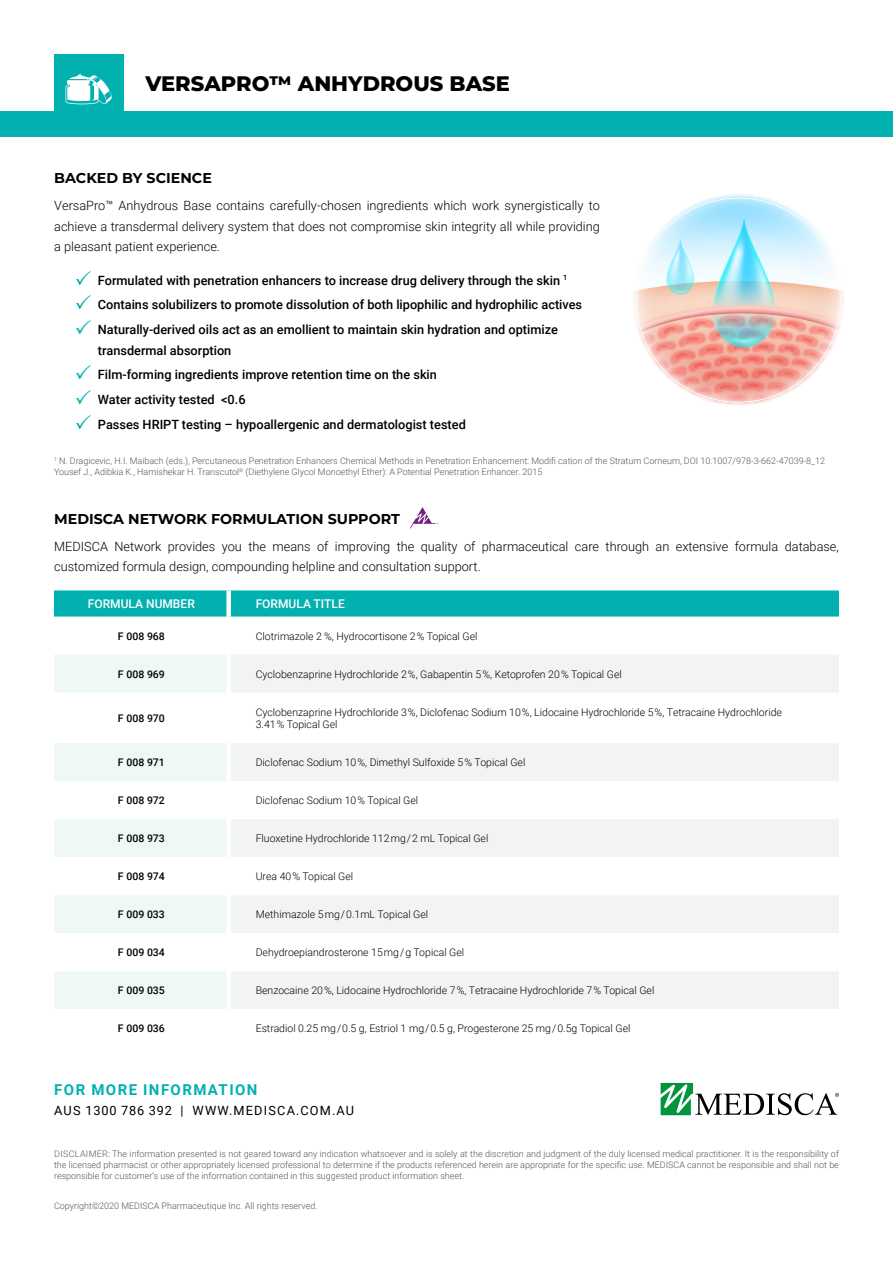
<style>
.page{position:relative;width:893px;height:1263px;background:#fff}
.page>*{position:absolute;margin:0;border:0;box-sizing:border-box;transform-origin:0 0}
.t1{font:800 21px "Montserrat";color:#000}
.t2{font:700 15px "Roboto";letter-spacing:.095em;color:#00b1b0}
.t3{font:700 14.25px "Montserrat";color:#000}
.t4{font:500 12.75px/24.9px "Roboto";color:#000}
.t5{font:300 12.75px/20.2px "Roboto";color:#000}
.t6{font:12.75px "Roboto";letter-spacing:.095em;color:#000}
.t7{font:500 12px "Roboto";color:#fff}
.t8{font:300 10.5px/12.6px "Roboto";color:#000}
.t9{font:500 10.5px "Roboto";color:#000}
.t10{font:300 9px/10.8px "Roboto";color:#52555b}
</style>
<div class="page">
<div style="left:54px;top:54px;width:69px;height:69px;background:#00b1b0"></div>
<div style="left:0;top:111px;width:893px;height:25px;background:#00b1b0"></div>
<svg style="left:66px;top:74px;width:46px;height:30px"></svg>
<svg style="left:661px;top:1083px;width:178px;height:32px"></svg>
<div style="left:54px;top:590px;width:785px;height:26px;background:#00b1b0"></div>
<svg style="left:54px;top:655px;width:172px;height:126px"></svg>
<svg style="left:231px;top:655px;width:608px;height:202px;fill:#f2f4f4"></svg>
<div style="left:54px;top:819px;width:172px;height:38px;background:#eff8f7"></div>
<svg style="left:54px;top:895px;width:785px;height:114px;fill:#f2f4f4"></svg>
<div style="left:226px;top:590px;width:5px;height:26px;background:#fff"></div>
<div style="left:226px;top:895px;width:5px;height:38px;background:#fff"></div>
<div style="left:226px;top:933px;width:5px;height:38px;background:#fff"></div>
<div style="left:226px;top:971px;width:5px;height:38px;background:#fff"></div>
<svg style="left:410px;top:507px;width:28px;height:21px"></svg>
<img style="left:634px;top:194px;width:210px;height:211px">
<h1 class="t1" style="left:145px;top:68px;width:366px">VERSAPRO™ ANHYDROUS BASE</h1>
<h3 class="t3" style="left:54px;top:168px;width:159px">BACKED BY SCIENCE</h3>
<h3 class="t5" style="left:54px;top:195px;width:547px;text-align:justify">VersaPro™ Anhydrous Base contains carefully-chosen ingredients which work synergistically to achieve a transdermal delivery system that does not compromise skin integrity all while providing a pleasant patient experience.</h3>
<p class="t4" style="left:98px;top:267px;width:486px">Formulated with penetration enhancers to increase drug delivery through the skin <sup>1<br></sup>Contains solubilizers to promote dissolution of both lipophilic and hydrophilic actives<br>Naturally-derived oils act as an emollient to maintain skin hydration and optimize</p>
<h3 class="t4" style="left:98px;top:337px;width:369px">transdermal absorption<br>Film-forming ingredients improve retention time on the skin Water activity tested &lt;0.6<br>Passes HRIPT testing – hypoallergenic and dermatologist tested</h3>
<p class="t10" style="left:54px;top:455px;width:773px"><sup>1</sup> N. Dragicevic, H.I. Maibach (eds.), Percutaneous Penetration Enhancers Chemical Methods in Penetration Enhancement: Modifi cation of the Stratum Corneum, DOI 10.1007/978-3-662-47039-8_12<br>Yousef J., Adibkia K., Hamishekar H. Transcutol<sup>®</sup> (Diethylene Glycol Monoethyl Ether): A Potential Penetration Enhancer. 2015</p>
<h3 class="t3" style="left:54px;top:508px;width:347px">MEDISCA NETWORK FORMULATION SUPPORT</h3>
<h3 class="t5" style="left:54px;top:536px;width:786px">MEDISCA Network provides you the means of improving the quality of pharmaceutical care through an extensive formula database, customized formula design, compounding helpline and consultation support.</h3>
<h3 class="t7" style="left:88px;top:596px;width:108px">FORMULA NUMBER</h3>
<h3 class="t7" style="left:256px;top:596px;width:91px">FORMULA TITLE</h3>
<p class="t9" style="left:118px;top:628px;width:48px">F 008 968</p>
<p class="t8" style="left:256px;top:629px;width:223px">Clotrimazole 2 %, Hydrocortisone 2 % Topical Gel</p>
<p class="t9" style="left:118px;top:666px;width:48px">F 008 969</p>
<p class="t8" style="left:256px;top:667px;width:368px">Cyclobenzaprine Hydrochloride 2 %, Gabapentin 5 %, Ketoprofen 20 % Topical Gel</p>
<p class="t9" style="left:118px;top:711px;width:48px">F 008 970</p>
<p class="t8" style="left:256px;top:705px;width:528px">Cyclobenzaprine Hydrochloride 3 %, Diclofenac Sodium 10 %, Lidocaine Hydrochloride 5 %, Tetracaine Hydrochloride<br>3.41 % Topical Gel</p>
<p class="t9" style="left:118px;top:755px;width:48px">F 008 971</p>
<p class="t8" style="left:256px;top:756px;width:271px">Diclofenac Sodium 10 %, Dimethyl Sulfoxide 5 % Topical Gel</p>
<p class="t9" style="left:118px;top:793px;width:48px">F 008 972</p>
<p class="t8" style="left:256px;top:794px;width:164px">Diclofenac Sodium 10 % Topical Gel</p>
<p class="t9" style="left:118px;top:831px;width:48px">F 008 973</p>
<p class="t8" style="left:256px;top:832px;width:234px">Fluoxetine Hydrochloride 112 mg / 2 mL Topical Gel</p>
<p class="t9" style="left:118px;top:869px;width:48px">F 008 974</p>
<p class="t8" style="left:256px;top:870px;width:99px">Urea 40 % Topical Gel</p>
<p class="t9" style="left:118px;top:907px;width:48px">F 009 033</p>
<p class="t8" style="left:256px;top:908px;width:174px">Methimazole 5 mg / 0.1mL Topical Gel</p>
<p class="t9" style="left:118px;top:945px;width:48px">F 009 034</p>
<p class="t8" style="left:256px;top:946px;width:210px">Dehydroepiandrosterone 15 mg / g Topical Gel</p>
<p class="t9" style="left:118px;top:983px;width:48px">F 009 035</p>
<p class="t8" style="left:256px;top:984px;width:400px">Benzocaine 20 %, Lidocaine Hydrochloride 7 %, Tetracaine Hydrochloride 7 % Topical Gel</p>
<p class="t9" style="left:118px;top:1021px;width:48px">F 009 036</p>
<p class="t8" style="left:256px;top:1022px;width:376px">Estradiol 0.25 mg / 0.5 g, Estriol 1 mg / 0.5 g, Progesterone 25 mg / 0.5g Topical Gel</p>
<h2 class="t2" style="left:54px;top:1079px;width:205px">FOR MORE INFORMATION</h2>
<h3 class="t6" style="left:54px;top:1102px;width:301px">AUS 1300 786 392 | WWW.MEDISCA.COM.AU</h3>
<p class="t10" style="left:54px;top:1148px;width:786px;text-align:justify">DISCLAIMER: The information presented is not geared toward any indication whatsoever and is solely at the discretion and judgment of the duly licensed medical practitioner. It is the responsibility of the licensed pharmacist or other appropriately licensed professional to determine if the products referenced herein are appropriate for the specific use. MEDISCA cannot be responsible and shall not be responsible for customer’s use of the information contained in this suggested product information sheet.</p>
<p class="t10" style="left:54px;top:1200px;width:265px">Copyright©2020 MEDISCA Pharmaceutique Inc. All rights reserved.</p>
</div>
